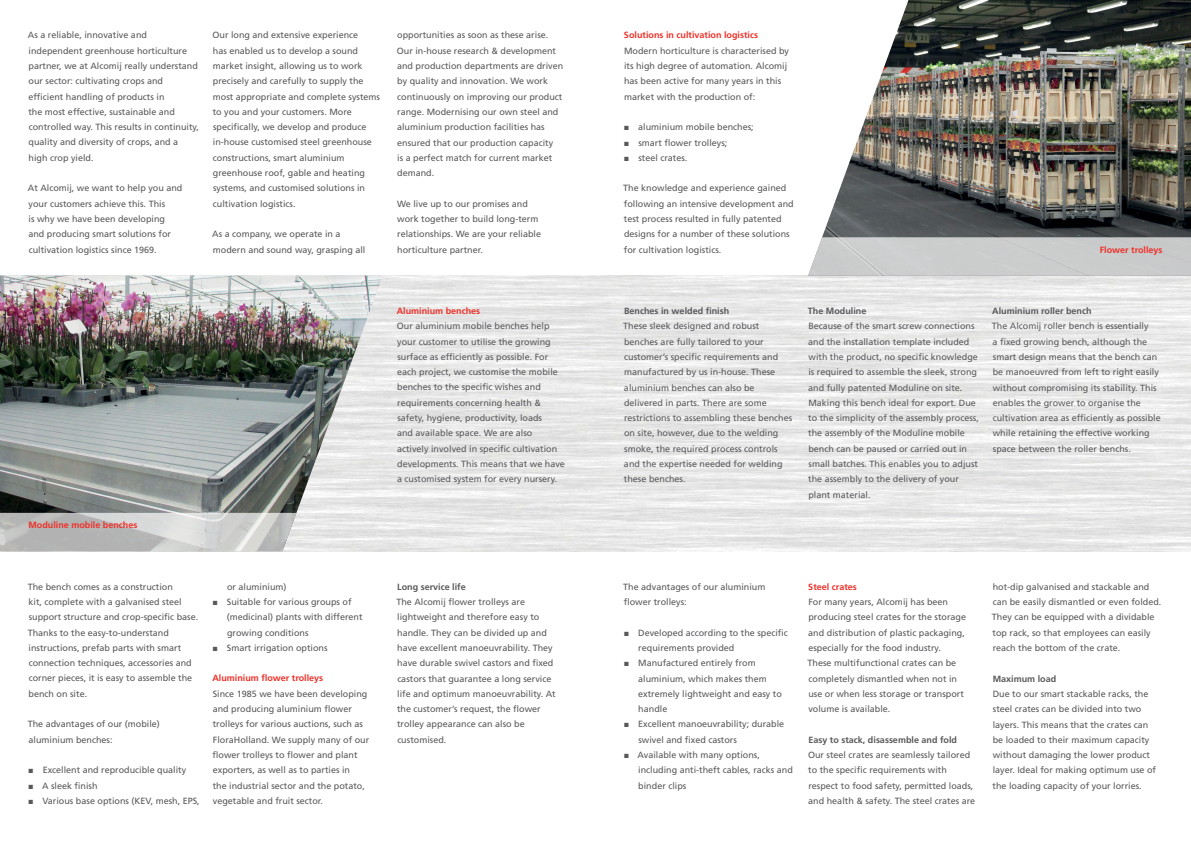
<style>
.page{position:relative;width:1191px;height:842px;background:#fff}
.page>*{position:absolute;margin:0;border:0;box-sizing:border-box;transform-origin:0 0}
.t1{font:9px/15.3px "Frutiger LT Std";color:#58595b}
.t2{font:700 9px "Frutiger LT Std";color:#ee3129}
.t3{font:700 9px "Frutiger LT Std";color:#58595b}
.s1{font-family:"Arial"}
</style>
<div class="page">
<img style="left:0;top:276px;width:383px;height:275px">
<img style="left:822px;top:0;width:369px;height:237px">
<svg style="left:0;top:513px;width:296px;height:38px;background:#c6c7c6"></svg>
<svg style="left:808px;top:237px;width:383px;height:39px;background:#cacbcc"></svg>
<p class="t1" style="left:28px;top:28px;width:172px">As a reliable, innovative and independent greenhouse horticulture partner, we at Alcomij really understand our sector: cultivating crops and efficient handling of products in<br>the most effective, sustainable and controlled way. This results in continuity, quality and diversity of crops, and a<br>high crop yield.</p>
<p class="t1" style="left:28px;top:181px;width:156px">At Alcomij, we want to help you and your customers achieve this. This<br>is why we have been developing and producing smart solutions for cultivation logistics since 1969.</p>
<p class="t1" style="left:213px;top:28px;width:169px">Our long and extensive experience<br>has enabled us to develop a sound market insight, allowing us to work precisely and carefully to supply the most appropriate and complete systems to you and your customers. More specifically, we develop and produce in-house customised steel greenhouse constructions, smart aluminium greenhouse roof, gable and heating systems, and customised solutions in cultivation logistics.</p>
<p class="t1" style="left:212px;top:227px;width:155px">As a company, we operate in a modern and sound way, grasping all</p>
<p class="t1" style="left:397px;top:28px;width:168px">opportunities as soon as these arise.<br>Our in-house research &amp; development and production departments are driven by quality and innovation. We work continuously on improving our product range. Modernising our own steel and aluminium production facilities has ensured that our production capacity<br>is a perfect match for current market demand.</p>
<p class="t1" style="left:397px;top:196px;width:145px">We live up to our promises and work together to build long-term relationships. We are your reliable horticulture partner.</p>
<p class="t2" style="left:28px;top:520px;width:111px">Moduline mobile benches</p>
<p class="t2" style="left:397px;top:305px;width:85px">Aluminium benches</p>
<p class="t1" style="left:397px;top:318px;width:169px">Our aluminium mobile benches help your customer to utilise the growing surface as efficiently as possible. For each project, we customise the mobile benches to the specific wishes and requirements concerning health &amp; safety, hygiene, productivity, loads<br>and available space. We are also actively involved in specific cultivation developments. This means that we have a customised system for every nursery.</p>
<p class="t1" style="left:28px;top:579px;width:172px">The bench comes as a construction<br>kit, complete with a galvanised steel support structure and crop-specific base.<br>Thanks to the easy-to-understand instructions, prefab parts with smart connection techniques, accessories and corner pieces, it is easy to assemble the bench on site.</p>
<p class="t1" style="left:28px;top:717px;width:134px">The advantages of our (mobile) aluminium benches:</p>
<p class="t1" style="left:28px;top:762px;width:159px"><span class="s1">■</span> Excellent and reproducible quality</p>
<p class="t1" style="left:28px;top:778px;width:71px"><span class="s1">■</span> A sleek finish</p>
<p class="t1" style="left:28px;top:793px;width:173px"><span class="s1">■</span> Various base options (KEV, mesh, EPS,</p>
<p class="t1" style="left:227px;top:579px;width:61px">or aluminium)</p>
<p class="t1" style="left:227px;top:594px;width:137px;text-indent:-14px"><span class="s1">■</span> Suitable for various groups of (medicinal) plants with different growing conditions</p>
<p class="t1" style="left:212px;top:640px;width:116px"><span class="s1">■</span> Smart irrigation options</p>
<p class="t2" style="left:212px;top:673px;width:112px">Aluminium flower trolleys</p>
<p class="t1" style="left:212px;top:686px;width:158px">Since 1985 we have been developing and producing aluminium flower trolleys for various auctions, such as FloraHolland. We supply many of our flower trolleys to flower and plant exporters, as well as to parties in<br>the industrial sector and the potato, vegetable and fruit sector.</p>
<p class="t3" style="left:397px;top:581px;width:70px">Long service life</p>
<p class="t1" style="left:396px;top:594px;width:161px">The Alcomij flower trolleys are lightweight and therefore easy to handle. They can be divided up and have excellent manoeuvrability. They have durable swivel castors and fixed castors that guarantee a long service life and optimum manoeuvrability. At the customer’s request, the flower trolley appearance can also be customised.</p>
<p class="t2" style="left:624px;top:30px;width:136px">Solutions in cultivation logistics</p>
<p class="t1" style="left:624px;top:43px;width:167px">Modern horticulture is characterised by its high degree of automation. Alcomij has been active for many years in this market with the production of:</p>
<p class="t1" style="left:624px;top:119px;width:131px"><span class="s1">■</span> aluminium mobile benches;</p>
<p class="t1" style="left:624px;top:135px;width:105px"><span class="s1">■</span> smart flower trolleys;</p>
<p class="t1" style="left:624px;top:150px;width:65px"><span class="s1">■</span> steel crates.</p>
<p class="t1" style="left:623px;top:181px;width:172px">The knowledge and experience gained following an intensive development and test process resulted in fully patented designs for a number of these solutions for cultivation logistics.</p>
<p class="t2" style="left:1099px;top:244px;width:64px">Flower trolleys</p>
<p class="t3" style="left:624px;top:306px;width:107px">Benches in welded finish</p>
<p class="t1" style="left:623px;top:318px;width:170px">These sleek designed and robust benches are fully tailored to your customer’s specific requirements and manufactured by us in-house. These aluminium benches can also be delivered in parts. There are some restrictions to assembling these benches on site, however, due to the welding smoke, the required process controls and the expertise needed for welding these benches.</p>
<p class="t3" style="left:808px;top:306px;width:60px">The Moduline</p>
<p class="t1" style="left:808px;top:319px;width:172px">Because of the smart screw connections and the installation template included with the product, no specific knowledge is required to assemble the sleek, strong and fully patented Moduline on site.<br>Making this bench ideal for export. Due to the simplicity of the assembly process, the assembly of the Moduline mobile bench can be paused or carried out in small batches. This enables you to adjust the assembly to the delivery of your plant material.</p>
<p class="t3" style="left:992px;top:306px;width:101px">Aluminium roller bench</p>
<p class="t1" style="left:992px;top:319px;width:170px">The Alcomij roller bench is essentially<br>a fixed growing bench, although the smart design means that the bench can be manoeuvred from left to right easily without compromising its stability. This enables the grower to organise the cultivation area as efficiently as possible while retaining the effective working space between the roller benchs.</p>
<p class="t1" style="left:623px;top:579px;width:144px">The advantages of our aluminium flower trolleys:</p>
<p class="t1" style="left:638px;top:625px;width:151px;text-indent:-15px"><span class="s1">■</span> Developed according to the specific requirements provided</p>
<p class="t1" style="left:638px;top:655px;width:145px;text-indent:-14px"><span class="s1">■</span> Manufactured entirely from aluminium, which makes them extremely lightweight and easy to handle</p>
<p class="t1" style="left:638px;top:717px;width:147px;text-indent:-15px"><span class="s1">■</span> Excellent manoeuvrability; durable swivel and fixed castors</p>
<p class="t1" style="left:638px;top:747px;width:156px;text-indent:-15px"><span class="s1">■</span> Available with many options, including anti-theft cables, racks and binder clips</p>
<p class="t2" style="left:808px;top:581px;width:50px">Steel crates</p>
<p class="t1" style="left:807px;top:594px;width:160px">For many years, Alcomij has been producing steel crates for the storage and distribution of plastic packaging, especially for the food industry.<br>These multifunctional crates can be completely dismantled when not in use or when less storage or transport volume is available.</p>
<p class="t3" style="left:808px;top:734px;width:150px">Easy to stack, disassemble and fold</p>
<p class="t1" style="left:808px;top:747px;width:169px">Our steel crates are seamlessly tailored to the specific requirements with respect to food safety, permitted loads, and health &amp; safety. The steel crates are</p>
<p class="t1" style="left:992px;top:579px;width:171px">hot-dip galvanised and stackable and can be easily dismantled or even folded.<br>They can be equipped with a dividable top rack, so that employees can easily reach the bottom of the crate.</p>
<p class="t3" style="left:992px;top:673px;width:65px">Maximum load</p>
<p class="t1" style="left:992px;top:686px;width:165px">Due to our smart stackable racks, the steel crates can be divided into two layers. This means that the crates can be loaded to their maximum capacity without damaging the lower product layer. Ideal for making optimum use of the loading capacity of your lorries.</p>
</div>
